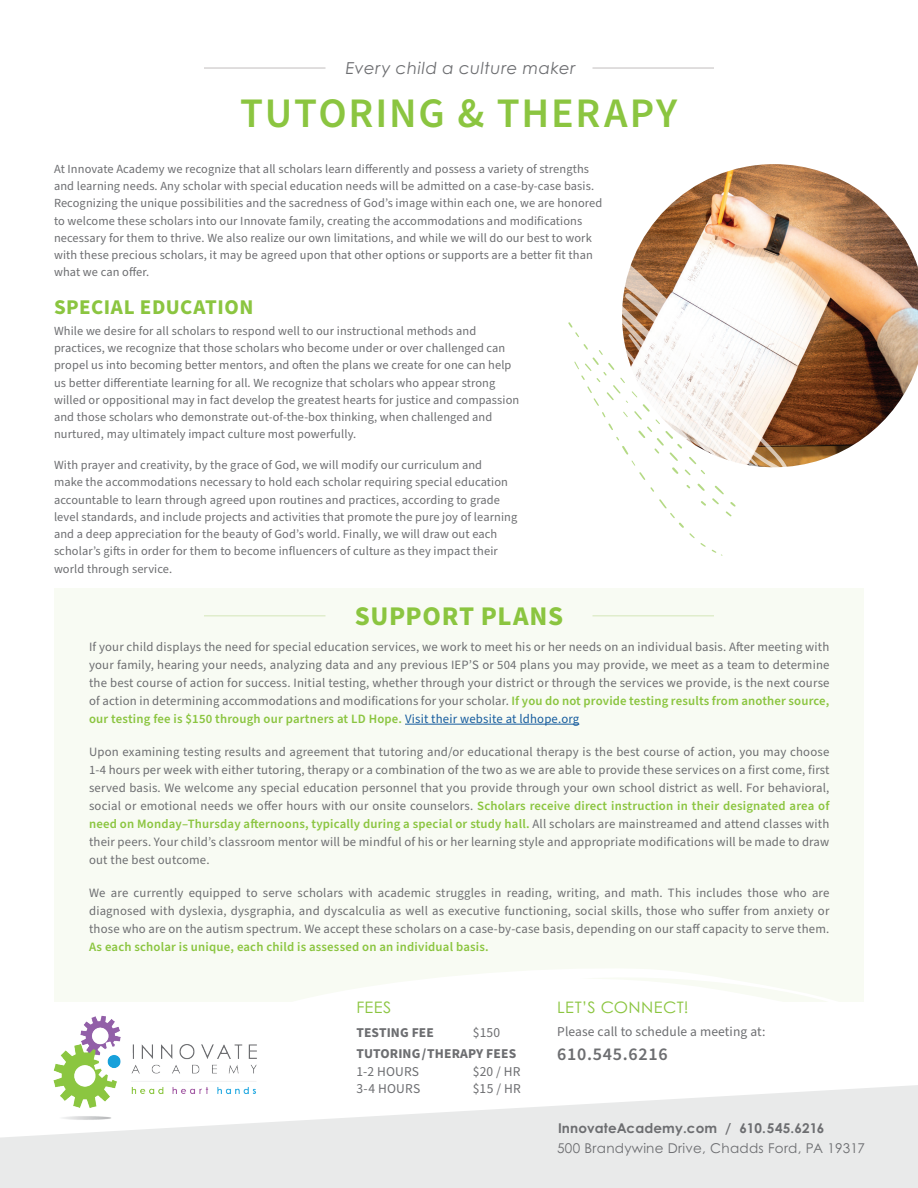
<style>
.page{position:relative;width:918px;height:1188px;background:#fff}
.page>*{position:absolute;margin:0;border:0;box-sizing:border-box;transform-origin:0 0}
.t1{font:600 42px "Source Sans Pro";letter-spacing:.04em;color:#8bc540}
.t2{font:700 27px "Source Sans Pro";letter-spacing:.025em;color:#8bc540}
.t3{font:700 21px "Source Sans Pro";letter-spacing:.025em;color:#8bc540}
.t4{font:600 18px "Source Sans Pro";letter-spacing:.04em;color:#6d6e71}
.t5{font:italic 16.5px "Century Gothic Pro";letter-spacing:.035em;color:#6d6e71}
.t6{font:15.9px "Century Gothic Pro";letter-spacing:.025em;color:#8bc540;scale:1.04 1}
.t7{font:13.5px "Source Sans Pro";letter-spacing:.01em;color:#6d6e71}
.t8{font:13.5px "Century Gothic Pro";letter-spacing:.02em;color:#6d6e71}
.t9{font:700 13.5px "Century Gothic Pro";letter-spacing:.01em;color:#6d6e71}
.t10{font:700 13.5px "Source Sans Pro";letter-spacing:.01em;color:#6d6e71}
.t11{font:12.75px/18px "Source Sans Pro";letter-spacing:.015em;color:#6d6e71;text-align:justify}
.t12{font:600 12.75px "Source Sans Pro";letter-spacing:.015em;color:#8bc540}
.t13{font:12.3px/17.2px "Source Sans Pro";letter-spacing:.01em;color:#6d6e71}
.s1{font-weight:600;color:#8bc540}
.s2{color:#175d9e}
</style>
<div class="page">
<div style="left:54px;top:589px;width:810px;height:413px;background:#f8fbf3"></div>
<hr style="left:204px;top:68px;width:122px;height:1px;background:#c2bebe">
<hr style="left:592px;top:68px;width:122px;height:1px;background:#c2bebe">
<img style="left:637px;top:164px;width:281px;height:303px">
<hr style="left:405px;top:724px;width:174px;height:1px;background:#175d9e">
<svg style="left:622px;top:250px;width:166px;height:218px"></svg>
<svg style="left:568px;top:322px;width:168px;height:234px"></svg>
<hr style="left:204px;top:615px;width:122px;height:1px;background:#d4e7b8">
<hr style="left:592px;top:615px;width:122px;height:1px;background:#d4e7b8">
<svg style="left:295px;top:969px;width:541px;height:33px;fill:#fff"></svg>
<svg style="left:0;top:1085px;width:918px;height:103px;fill:#e9eaea"></svg>
<img style="left:52px;top:1015px;width:209px;height:107px">
<p class="t5" style="left:346px;top:58px;width:231px">Every child a culture maker</p>
<h1 class="t1" style="left:240px;top:85px;width:439px">TUTORING &amp; THERAPY</h1>
<p class="t13" style="left:54px;top:160px;width:550px">At Innovate Academy we recognize that all scholars learn differently and possess a variety of strengths and learning needs. Any scholar with special education needs will be admitted on a case-by-case basis.<br>Recognizing the unique possibilities and the sacredness of God’s image within each one, we are honored to welcome these scholars into our Innovate family, creating the accommodations and modifications necessary for them to thrive. We also realize our own limitations, and while we will do our best to work with these precious scholars, it may be agreed upon that other options or supports are a better fit than what we can offer.</p>
<h3 class="t3" style="left:54px;top:293px;width:201px">SPECIAL EDUCATION</h3>
<p class="t13" style="left:54px;top:323px;width:467px">While we desire for all scholars to respond well to our instructional methods and practices, we recognize that those scholars who become under or over challenged can propel us into becoming better mentors, and often the plans we create for one can help us better differentiate learning for all. We recognize that scholars who appear strong willed or oppositional may in fact develop the greatest hearts for justice and compassion and those scholars who demonstrate out-of-the-box thinking, when challenged and nurtured, may ultimately impact culture most powerfully.</p>
<p class="t13" style="left:54px;top:457px;width:465px">With prayer and creativity, by the grace of God, we will modify our curriculum and<br>make the accommodations necessary to hold each scholar requiring special education accountable to learn through agreed upon routines and practices, according to grade level standards, and include projects and activities that promote the pure joy of learning and a deep appreciation for the beauty of God’s world. Finally, we will draw out each scholar’s gifts in order for them to become influencers of culture as they impact their world through service.</p>
<h2 class="t2" style="left:355px;top:597px;width:210px">SUPPORT PLANS</h2>
<p class="t11" style="left:89px;top:638px;width:742px">If your child displays the need for special education services, we work to meet his or her needs on an individual basis. After meeting with your family, hearing your needs, analyzing data and any previous IEP’S or 504 plans you may provide, we meet as a team to determine the best course of action for success. Initial testing, whether through your district or through the services we provide, is the next course of action in determining accommodations and modifications for your scholar. <span class="s1">If you do not provide testing results from another source, our testing fee is $150 through our partners at LD Hope.</span> <span class="s2">Visit their website at ldhope.org</span></p>
<p class="t11" style="left:89px;top:743px;width:742px">Upon examining testing results and agreement that tutoring and/or educational therapy is the best course of action, you may choose 1-4 hours per week with either tutoring, therapy or a combination of the two as we are able to provide these services on a first come, first served basis. We welcome any special education personnel that you provide through your own school district as well. For behavioral, social or emotional needs we offer hours with our onsite counselors. <span class="s1">Scholars receive direct instruction in their designated area of need on Monday–Thursday afternoons, typically during a special or study hall.</span> All scholars are mainstreamed and attend classes with their peers. Your child’s classroom mentor will be mindful of his or her learning style and appropriate modifications will be made to draw out the best outcome.</p>
<p class="t11" style="left:89px;top:884px;width:742px">We are currently equipped to serve scholars with academic struggles in reading, writing, and math. This includes those who are diagnosed with dyslexia, dysgraphia, and dyscalculia as well as executive functioning, social skills, those who suffer from anxiety or those who are on the autism spectrum. We accept these scholars on a case-by-case basis, depending on our staff capacity to serve them.</p>
<p class="t12" style="left:89px;top:938px;width:401px">As each scholar is unique, each child is assessed on an individual basis.</p>
<p class="t6" style="left:356px;top:998px;width:35px">FEES</p>
<p class="t10" style="left:356px;top:1023px;width:79px">TESTING FEE</p>
<p class="t7" style="left:473px;top:1023px;width:29px">$150</p>
<p class="t10" style="left:356px;top:1045px;width:161px">TUTORING/THERAPY FEES</p>
<p class="t7" style="left:356px;top:1063px;width:64px">1-2 HOURS</p>
<p class="t7" style="left:473px;top:1063px;width:49px">$20 / HR</p>
<p class="t7" style="left:356px;top:1079px;width:65px">3-4 HOURS</p>
<p class="t7" style="left:473px;top:1079px;width:49px">$15 / HR</p>
<p class="t6" style="left:557px;top:998px;width:128px">LET’S CONNECT!</p>
<p class="t7" style="left:557px;top:1022px;width:210px">Please call to schedule a meeting at:</p>
<h3 class="t4" style="left:557px;top:1042px;width:112px">610.545.6216</h3>
<p class="t9" style="left:558px;top:1120px;width:268px">InnovateAcademy.com / 610.545.6216</p>
<p class="t8" style="left:557px;top:1139px;width:309px">500 Brandywine Drive, Chadds Ford, PA 19317</p>
</div>
